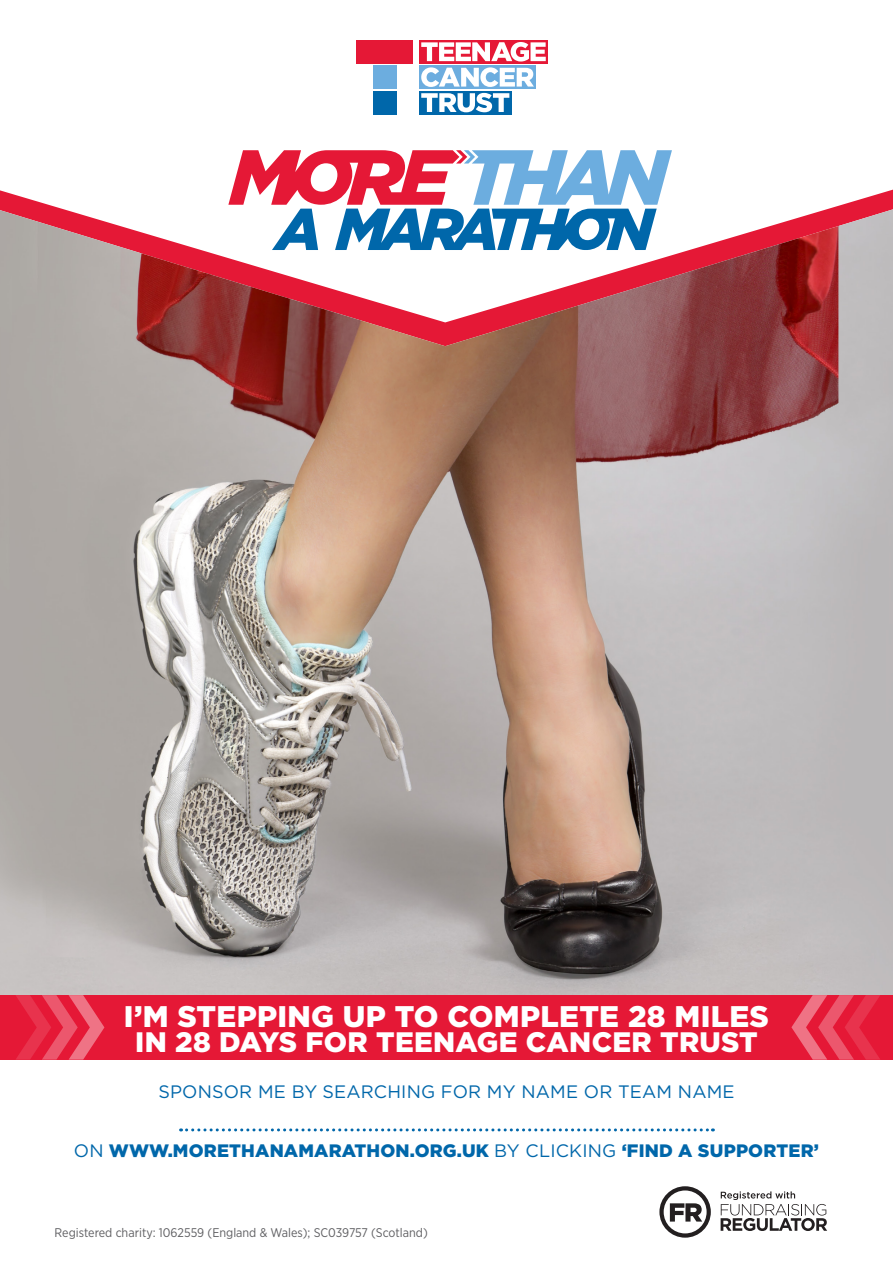
<style>
.page{position:relative;width:893px;height:1263px;background:#fff}
.page>*{position:absolute;margin:0;border:0;box-sizing:border-box;transform-origin:0 0}
.Body_Copy{font:900 29.85px "Gotham";letter-spacing:.01em;color:#fff}
.Body_Copy-2{font:900 28.2px "Gotham";letter-spacing:.01em;color:#fff}
.Body_Copy-3{font:900 18px "Gotham";letter-spacing:.01em;color:#0067aa}
.Body_Copy-4{font:18px "Gotham";letter-spacing:.01em;color:#0067aa}
.Body_Copy-5{font:12.6px "Gotham Narrow";color:#5f5f62}
.s1{font-weight:400}
</style>
<div class="page">
<img style="left:0;top:209px;width:893px;height:786px">
<svg style="left:0;top:1059px;width:893px;height:172px"></svg>
<svg style="left:659px;top:1186px;width:52px;height:52px"></svg>
<svg style="left:721px;top:1191px;width:106px;height:40px"></svg>
<svg style="left:228px;top:150px;width:444px;height:100px"></svg>
<div style="left:419px;top:66px;width:117px;height:23px;background:#6caddf"></div>
<div style="left:419px;top:91px;width:93px;height:23px;background:#0067aa"></div>
<div style="left:357px;top:40px;width:56px;height:23px;background:#e51836"></div>
<div style="left:373px;top:66px;width:23px;height:23px;background:#6caddf"></div>
<div style="left:373px;top:91px;width:23px;height:23px;background:#0067aa"></div>
<div style="left:419px;top:40px;width:129px;height:23px;background:#e51836"></div>
<svg style="left:421px;top:42px;width:125px;height:45px"></svg>
<svg style="left:421px;top:93px;width:88px;height:19px"></svg>
<svg style="left:181px;top:1128px;width:532px;height:3px"></svg>
<div style="left:0;top:995px;width:893px;height:64px;background:#e51836"></div>
<svg style="left:16px;top:995px;width:88px;height:64px"></svg>
<svg style="left:791px;top:995px;width:89px;height:64px"></svg>
<p class="Body_Copy" style="left:124px;top:999px;width:646px">I’M STEPPING UP TO COMPLETE 28 MILES</p>
<p class="Body_Copy-2" style="left:135px;top:1025px;width:624px">IN 28 DAYS FOR TEENAGE CANCER TRUST</p>
<p class="Body_Copy-4" style="left:158px;top:1080px;width:578px">SPONSOR ME BY SEARCHING FOR MY NAME OR TEAM NAME</p>
<p class="Body_Copy-3" style="left:74px;top:1140px;width:747px"><span class="s1">ON</span> WWW.MORETHANAMARATHON.ORG.UK <span class="s1">BY CLICKING</span> ‘FIND A SUPPORTER’</p>
<p class="Body_Copy-5" style="left:55px;top:1225px;width:375px">Registered charity: 1062559 (England &amp; Wales); SC039757 (Scotland)</p>
</div>
